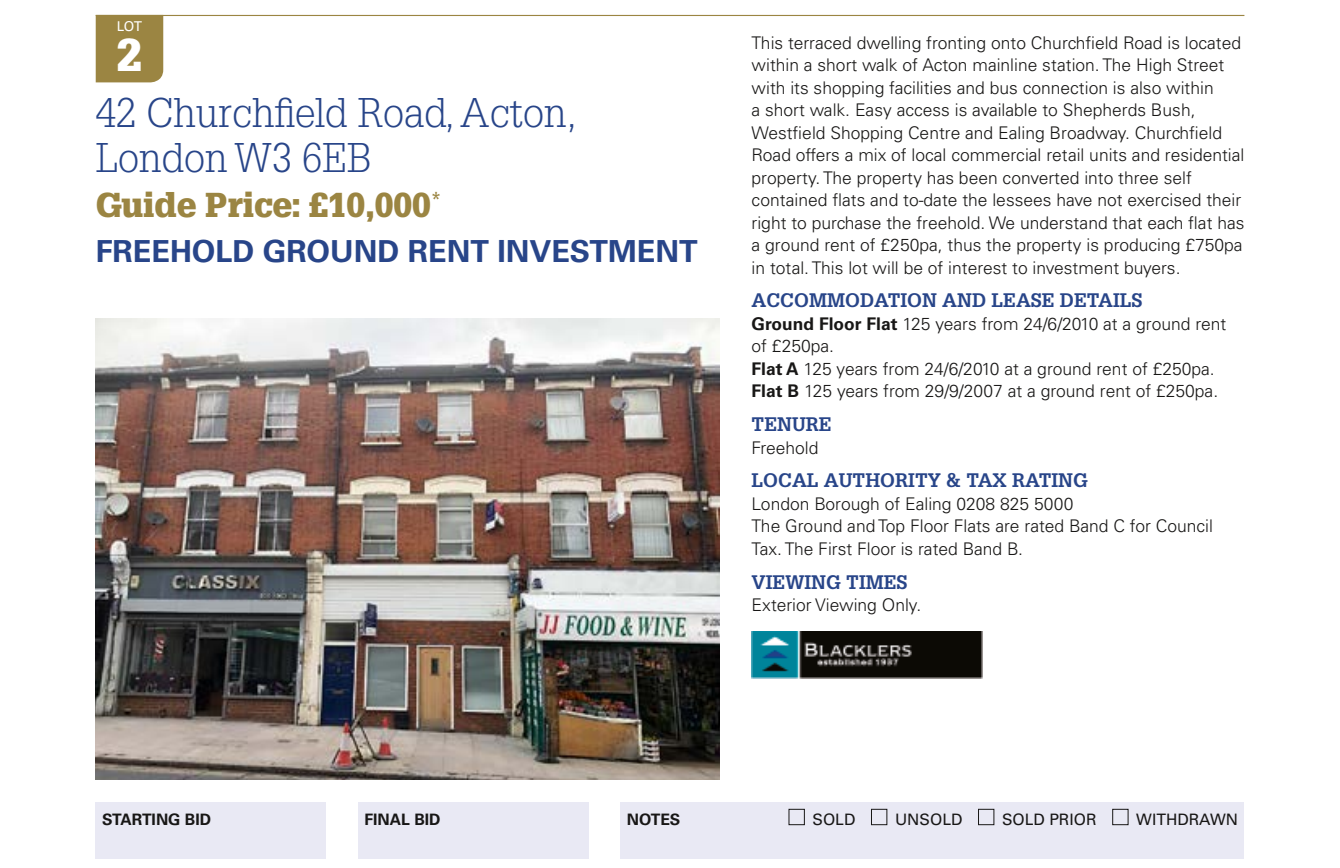
<style>
.page{position:relative;width:1340px;height:868px;background:#fff}
.page>*{position:absolute;margin:0;border:0;box-sizing:border-box;transform-origin:0 0}
.t1{font:900 45px "Glypha LT Std";color:#fff}
.t2{font:300 40.5px/45px "Glypha LT Std";color:#284589}
.t3{font:900 33.75px "Glypha LT Std";color:#9b8542}
.t4{font:700 30.38px "Univers LT Std";color:#284589}
.t5{font:700 19.12px "Glypha LT Std";color:#284589}
.t6{font:300 17.55px/22.5px "Univers LT Std";color:#181716}
.t7{font:15.75px "Univers LT Std";color:#181716}
.t8{font:700 15.75px "Univers LT Std";color:#181716}
.t9{font:13.5px "Univers LT Std";color:#fff}
.s1{font-weight:700}
</style>
<div class="page">
<hr style="left:96px;top:15px;width:1148px;height:1px;background:#9b8542">
<div style="left:96px;top:802px;width:230px;height:57px;background:#e9e9f4"></div>
<div style="left:358px;top:802px;width:230px;height:57px;background:#e9e9f4"></div>
<div style="left:620px;top:802px;width:624px;height:57px;background:#e9e9f4"></div>
<div style="left:788px;top:809px;width:16px;height:16px;border:1px solid #181716"></div>
<div style="left:871px;top:809px;width:16px;height:16px;border:1px solid #181716"></div>
<div style="left:978px;top:809px;width:16px;height:16px;border:1px solid #181716"></div>
<div style="left:1112px;top:809px;width:16px;height:16px;border:1px solid #181716"></div>
<div style="left:96px;top:16px;width:67px;height:66px;background:#9b8542"></div>
<img style="left:96px;top:319px;width:623px;height:461px">
<img style="left:751px;top:632px;width:230px;height:47px">
<p class="t9" style="left:117px;top:18px;width:27px">LOT</p>
<h1 class="t1" style="left:117px;top:28px;width:27px">2</h1>
<h2 class="t2" style="left:96px;top:91px;width:482px">42 Churchfield Road, Acton,<br>London W3 6EB</h2>
<h3 class="t3" style="left:96px;top:185px;width:347px">Guide Price: £10,000<sup>*</sup></h3>
<h3 class="t4" style="left:96px;top:234px;width:603px">FREEHOLD GROUND RENT INVESTMENT</h3>
<p class="t6" style="left:751px;top:31px;width:494px">This terraced dwelling fronting onto Churchfield Road is located within a short walk of Acton mainline station. The High Street with its shopping facilities and bus connection is also within<br>a short walk. Easy access is available to Shepherds Bush, Westfield Shopping Centre and Ealing Broadway. Churchfield Road offers a mix of local commercial retail units and residential property. The property has been converted into three self contained flats and to-date the lessees have not exercised their right to purchase the freehold. We understand that each flat has a ground rent of £250pa, thus the property is producing £750pa in total. This lot will be of interest to investment buyers.</p>
<p class="t5" style="left:751px;top:289px;width:392px">ACCOMMODATION AND LEASE DETAILS</p>
<p class="t6" style="left:751px;top:312px;width:476px"><span class="s1">Ground Floor Flat</span> 125 years from 24/6/2010 at a ground rent of £250pa.<br><span class="s1">Flat A</span> 125 years from 24/6/2010 at a ground rent of £250pa.<br><span class="s1">Flat B</span> 125 years from 29/9/2007 at a ground rent of £250pa.</p>
<p class="t5" style="left:751px;top:412px;width:82px">TENURE</p>
<p class="t6" style="left:751px;top:436px;width:68px">Freehold</p>
<p class="t5" style="left:751px;top:469px;width:338px">LOCAL AUTHORITY &amp; TAX RATING</p>
<p class="t6" style="left:751px;top:492px;width:463px">London Borough of Ealing 0208 825 5000<br>The Ground and Top Floor Flats are rated Band C for Council<br>Tax. The First Floor is rated Band B.</p>
<p class="t5" style="left:751px;top:570px;width:157px">VIEWING TIMES</p>
<p class="t6" style="left:751px;top:594px;width:171px">Exterior Viewing Only.</p>
<p class="t8" style="left:102px;top:810px;width:111px">STARTING BID</p>
<p class="t8" style="left:364px;top:810px;width:78px">FINAL BID</p>
<p class="t8" style="left:626px;top:810px;width:55px">NOTES</p>
<p class="t7" style="left:812px;top:810px;width:44px">SOLD</p>
<p class="t7" style="left:895px;top:810px;width:69px">UNSOLD</p>
<p class="t7" style="left:1001px;top:810px;width:96px">SOLD PRIOR</p>
<p class="t7" style="left:1136px;top:810px;width:103px">WITHDRAWN</p>
</div>
